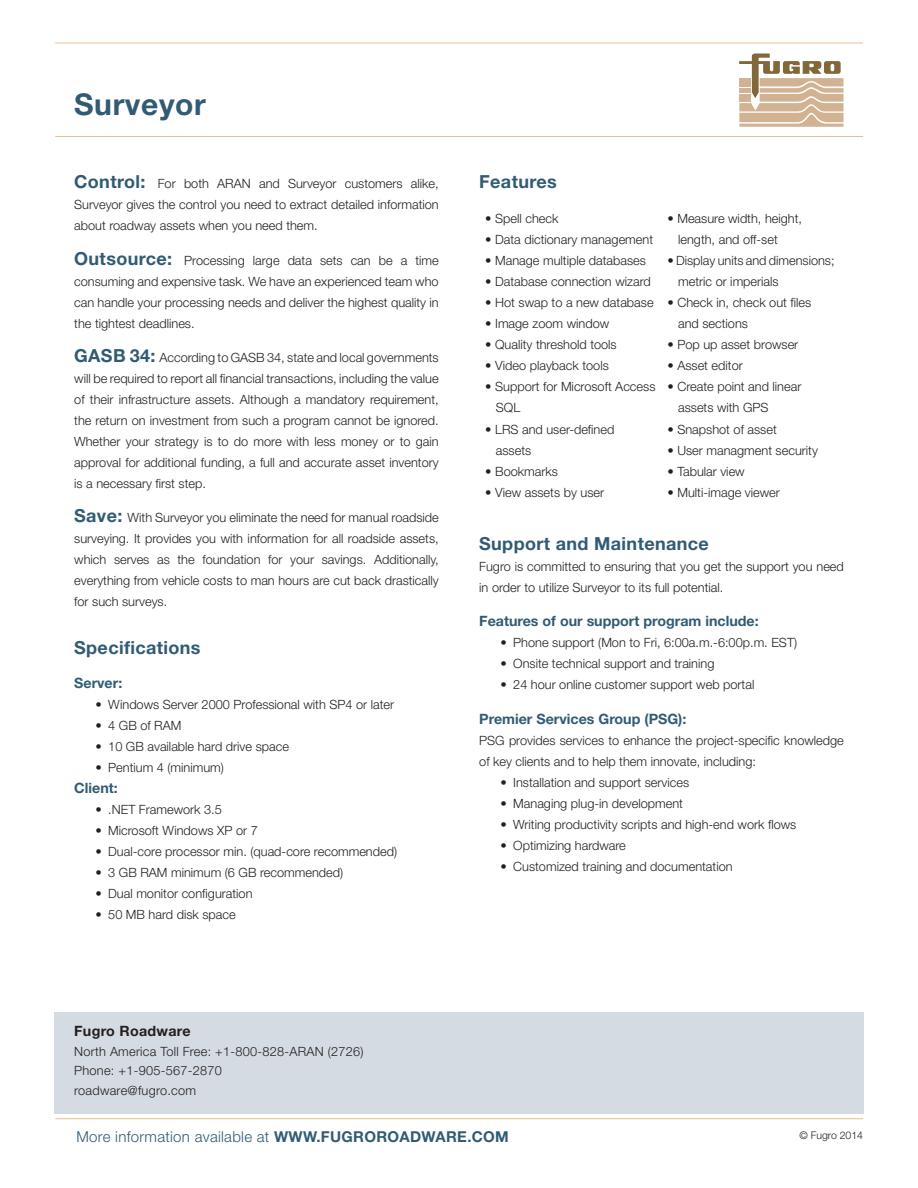
<style>
.page{position:relative;width:918px;height:1188px;background:#fff}
.page>*{position:absolute;margin:0;border:0;box-sizing:border-box;transform-origin:0 0}
.MAIN_TITLE_-_BLUE{font:700 30px "Helvetica Neue LT Std";letter-spacing:.02em;color:#315b75}
.BODY_COPY{font:700 18px "Helvetica Neue LT Std";letter-spacing:.02em;color:#315b75}
.BLUE_SUBSECTION_TITL{font:700 18px "Helvetica Neue LT Std";letter-spacing:.02em;color:#315b75}
.t1{font:300 15px "Helvetica Neue LT Std";letter-spacing:.02em;color:#315b75}
.TABLE_BODY{font:700 14.25px "Helvetica Neue LT Std";color:#315b75}
.SUBHEADING_within_a{font:700 14.25px "Helvetica Neue LT Std";color:#315b75}
.t2{font:700 14.25px "Helvetica Neue LT Std";letter-spacing:.02em;color:#231f20}
.BODY_COPY-2{font:300 12.75px/21px "Helvetica Neue LT Std";color:#231f20;text-align:justify}
.TABLE_BODY-2{font:300 12.75px/21px "Helvetica Neue LT Std";color:#231f20}
.BODY_COPY-3{font:300 12.75px "Helvetica Neue LT Std";letter-spacing:.02em;color:#231f20}
.t3{font:300 10.5px "Helvetica Neue LT Std";color:#231f20}
.s1{font-weight:700;font-size:18px;color:#315b75}
.s2{font-weight:700}
</style>
<div class="page">
<svg style="left:739px;top:54px;width:105px;height:73px"></svg>
<hr style="left:55px;top:43px;width:808px;height:1px;background:#e2c096">
<hr style="left:55px;top:136px;width:808px;height:1px;background:#e2c096">
<hr style="left:55px;top:1118px;width:808px;height:1px;background:#e2c096">
<div style="left:54px;top:1012px;width:809px;height:102px;background:#d4dbe2"></div>
<p class="MAIN_TITLE_-_BLUE" style="left:74px;top:86px;width:133px">Surveyor</p>
<p class="BODY_COPY-2" style="left:74px;top:173px;width:366px"><span class="s1">Control:</span> For both ARAN and Surveyor customers alike, Surveyor gives the control you need to extract detailed information about roadway assets when you need them.</p>
<p class="BODY_COPY-2" style="left:74px;top:249px;width:366px"><span class="s1">Outsource:</span> Processing large data sets can be a time consuming and expensive task. We have an experienced team who can handle your processing needs and deliver the highest quality in the tightest deadlines.</p>
<p class="BODY_COPY-2" style="left:74px;top:347px;width:366px"><span class="s1">GASB 34:</span> According to GASB 34, state and local governments will be required to report all financial transactions, including the value of their infrastructure assets. Although a mandatory requirement, the return on investment from such a program cannot be ignored.<br>Whether your strategy is to do more with less money or to gain approval for additional funding, a full and accurate asset inventory is a necessary first step.</p>
<p class="BODY_COPY-2" style="left:74px;top:507px;width:366px"><span class="s1">Save:</span> With Surveyor you eliminate the need for manual roadside surveying. It provides you with information for all roadside assets, which serves as the foundation for your savings. Additionally, everything from vehicle costs to man hours are cut back drastically for such surveys.</p>
<p class="BODY_COPY" style="left:74px;top:637px;width:128px">Specifications</p>
<p class="SUBHEADING_within_a" style="left:74px;top:674px;width:50px">Server:</p>
<p class="BODY_COPY-2" style="left:96px;top:694px;width:300px">• Windows Server 2000 Professional with SP4 or later</p>
<p class="BODY_COPY-2" style="left:96px;top:715px;width:87px">• 4 GB of RAM</p>
<p class="BODY_COPY-2" style="left:96px;top:736px;width:195px">• 10 GB available hard drive space</p>
<p class="BODY_COPY-2" style="left:96px;top:757px;width:130px">• Pentium 4 (minimum)</p>
<p class="SUBHEADING_within_a" style="left:74px;top:779px;width:45px">Client:</p>
<p class="BODY_COPY-2" style="left:96px;top:799px;width:128px">• .NET Framework 3.5</p>
<p class="BODY_COPY-2" style="left:96px;top:820px;width:164px">• Microsoft Windows XP or 7</p>
<p class="BODY_COPY-2" style="left:96px;top:841px;width:303px">• Dual-core processor min. (quad-core recommended)</p>
<p class="BODY_COPY-2" style="left:96px;top:862px;width:249px">• 3 GB RAM minimum (6 GB recommended)</p>
<p class="BODY_COPY-2" style="left:96px;top:883px;width:159px">• Dual monitor configuration</p>
<p class="BODY_COPY-2" style="left:96px;top:904px;width:142px">• 50 MB hard disk space</p>
<p class="BLUE_SUBSECTION_TITL" style="left:479px;top:171px;width:79px">Features</p>
<p class="TABLE_BODY-2" style="left:485px;top:207px;width:75px">• Spell check</p>
<p class="TABLE_BODY-2" style="left:667px;top:207px;width:136px">• Measure width, height,</p>
<p class="TABLE_BODY-2" style="left:485px;top:228px;width:169px">• Data dictionary management</p>
<p class="TABLE_BODY-2" style="left:678px;top:228px;width:101px">length, and off-set</p>
<p class="TABLE_BODY-2" style="left:485px;top:249px;width:162px">• Manage multiple databases</p>
<p class="TABLE_BODY-2" style="left:667px;top:249px;width:169px">• Display units and dimensions;</p>
<p class="TABLE_BODY-2" style="left:485px;top:271px;width:167px">• Database connection wizard</p>
<p class="TABLE_BODY-2" style="left:678px;top:271px;width:102px">metric or imperials</p>
<p class="TABLE_BODY-2" style="left:485px;top:292px;width:170px">• Hot swap to a new database</p>
<p class="TABLE_BODY-2" style="left:667px;top:292px;width:145px">• Check in, check out files</p>
<p class="TABLE_BODY-2" style="left:485px;top:313px;width:125px">• Image zoom window</p>
<p class="TABLE_BODY-2" style="left:678px;top:313px;width:71px">and sections</p>
<p class="TABLE_BODY-2" style="left:485px;top:334px;width:133px">• Quality threshold tools</p>
<p class="TABLE_BODY-2" style="left:667px;top:334px;width:132px">• Pop up asset browser</p>
<p class="TABLE_BODY-2" style="left:485px;top:355px;width:125px">• Video playback tools</p>
<p class="TABLE_BODY-2" style="left:667px;top:355px;width:77px">• Asset editor</p>
<p class="TABLE_BODY-2" style="left:485px;top:376px;width:172px">• Support for Microsoft Access</p>
<p class="TABLE_BODY-2" style="left:667px;top:376px;width:135px">• Create point and linear</p>
<p class="TABLE_BODY-2" style="left:496px;top:397px;width:26px">SQL</p>
<p class="TABLE_BODY-2" style="left:678px;top:397px;width:92px">assets with GPS</p>
<p class="TABLE_BODY-2" style="left:485px;top:418px;width:131px">• LRS and user-defined</p>
<p class="TABLE_BODY-2" style="left:667px;top:418px;width:111px">• Snapshot of asset</p>
<p class="TABLE_BODY-2" style="left:496px;top:439px;width:37px">assets</p>
<p class="TABLE_BODY-2" style="left:667px;top:439px;width:152px">• User managment security</p>
<p class="TABLE_BODY-2" style="left:485px;top:461px;width:74px">• Bookmarks</p>
<p class="TABLE_BODY-2" style="left:667px;top:461px;width:79px">• Tabular view</p>
<p class="TABLE_BODY-2" style="left:485px;top:482px;width:120px">• View assets by user</p>
<p class="TABLE_BODY-2" style="left:667px;top:482px;width:114px">• Multi-image viewer</p>
<p class="BODY_COPY" style="left:479px;top:532px;width:231px">Support and Maintenance</p>
<p class="TABLE_BODY-2" style="left:479px;top:556px;width:366px">Fugro is committed to ensuring that you get the support you need in order to utilize Surveyor to its full potential.</p>
<p class="TABLE_BODY" style="left:479px;top:612px;width:281px">Features of our support program include:</p>
<p class="BODY_COPY-2" style="left:501px;top:632px;width:298px">• Phone support (Mon to Fri, 6:00a.m.-6:00p.m. EST)</p>
<p class="BODY_COPY-2" style="left:501px;top:653px;width:215px">• Onsite technical support and training</p>
<p class="BODY_COPY-2" style="left:501px;top:674px;width:255px">• 24 hour online customer support web portal</p>
<p class="TABLE_BODY" style="left:479px;top:710px;width:209px">Premier Services Group (PSG):</p>
<p class="BODY_COPY-2" style="left:479px;top:730px;width:366px">PSG provides services to enhance the project-specific knowledge of key clients and to help them innovate, including:</p>
<p class="BODY_COPY-2" style="left:501px;top:772px;width:190px">• Installation and support services</p>
<p class="BODY_COPY-2" style="left:501px;top:793px;width:184px">• Managing plug-in development</p>
<p class="BODY_COPY-2" style="left:501px;top:814px;width:297px">• Writing productivity scripts and high-end work flows</p>
<p class="BODY_COPY-2" style="left:501px;top:835px;width:127px">• Optimizing hardware</p>
<p class="BODY_COPY-2" style="left:501px;top:856px;width:234px">• Customized training and documentation</p>
<p class="t2" style="left:74px;top:1022px;width:118px">Fugro Roadware</p>
<p class="BODY_COPY-3" style="left:74px;top:1043px;width:291px">North America Toll Free: +1-800-828-ARAN (2726)</p>
<p class="BODY_COPY-3" style="left:74px;top:1063px;width:149px">Phone: +1-905-567-2870</p>
<p class="BODY_COPY-3" style="left:74px;top:1082px;width:123px">roadware@fugro.com</p>
<p class="t1" style="left:77px;top:1127px;width:434px">More information available at <span class="s2">WWW.FUGROROADWARE.COM</span></p>
<p class="t3" style="left:799px;top:1128px;width:65px">© Fugro 2014</p>
</div>
